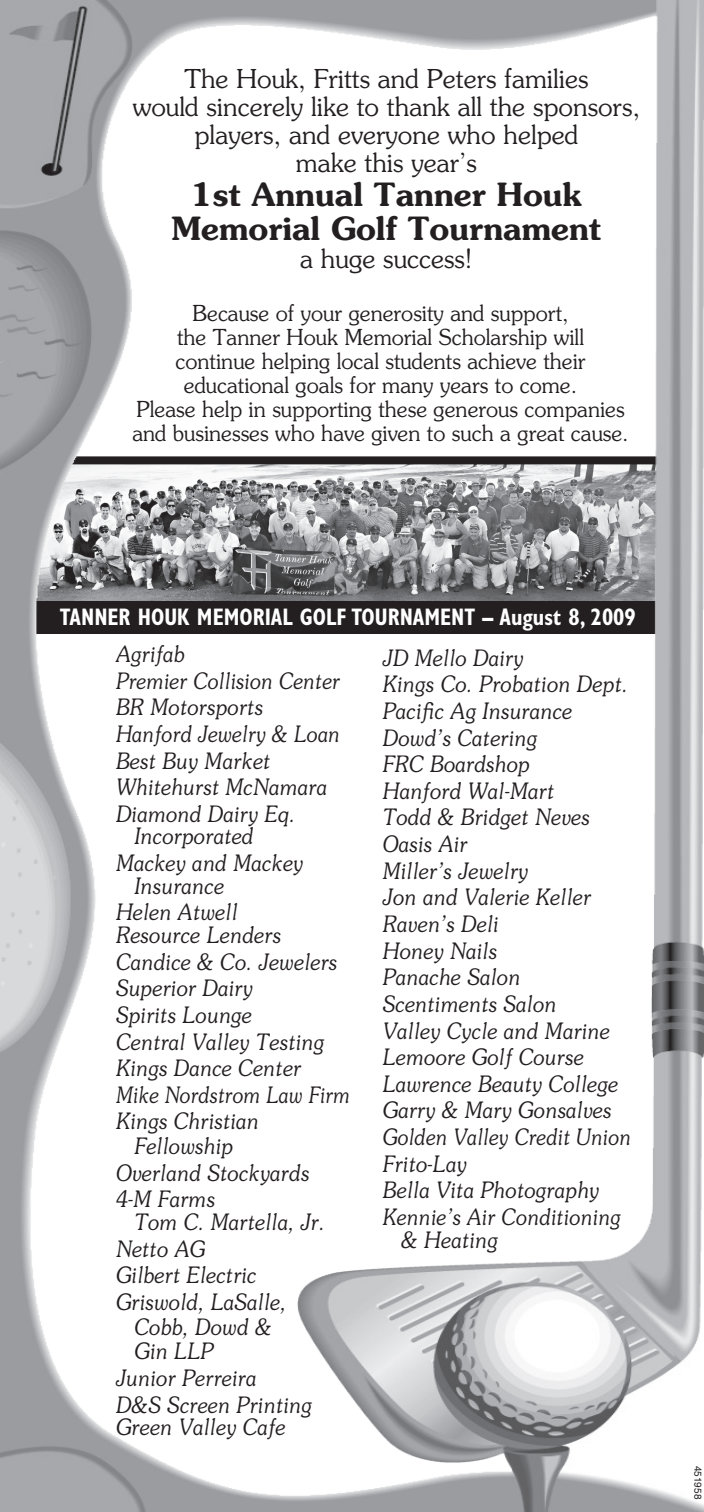
<style>
.page{position:relative;width:704px;height:1512px;background:#fff}
.page>*{position:absolute;margin:0;border:0;box-sizing:border-box;transform-origin:0 0}
.t1{font:600 32px "Souvenir";color:#231f20}
.t2{font:300 26px/28px "Souvenir";color:#231f20;text-align:center}
.t3{font:700 condensed 24px "Gill Sans";color:#fff;scale:.9 1}
.t4{font:italic 300 22.6px "Souvenir";color:#231f20;scale:.91 1}
.t5{font:italic 300 22.6px "Souvenir";color:#231f20;scale:.88 1}
.t6{font:italic 300 22.6px "Souvenir";color:#231f20;scale:.87 1}
.t7{font:italic 300 22.6px "Souvenir";color:#231f20;scale:.89 1}
.t8{font:italic 300 22.6px "Souvenir";color:#231f20;scale:.86 1}
.t9{font:300 22px "Souvenir";color:#231f20}
.t10{font:10px "Helvetica";color:#231f20}
</style>
<div class="page">
<img style="left:0;top:0;width:704px;height:1512px">
<p class="t2" style="left:184px;top:64px;width:406px">The Houk, Fritts and Peters families</p>
<p class="t2" style="left:133px;top:92px;width:509px">would sincerely like to thank all the sponsors, players, and everyone who helped</p>
<p class="t2" style="left:296px;top:148px;width:182px">make this year’s</p>
<p class="t1" style="left:191px;top:174px;width:393px">1st Annual Tanner Houk</p>
<p class="t1" style="left:172px;top:208px;width:431px">Memorial Golf Tournament</p>
<p class="t2" style="left:300px;top:244px;width:174px">a huge success!</p>
<p class="t9" style="left:193px;top:300px;width:378px">Because of your generosity and support,</p>
<p class="t9" style="left:177px;top:324px;width:409px">the Tanner Houk Memorial Scholarship will</p>
<p class="t9" style="left:176px;top:348px;width:412px">continue helping local students achieve their</p>
<p class="t9" style="left:184px;top:372px;width:395px">educational goals for many years to come.</p>
<p class="t9" style="left:137px;top:396px;width:490px">Please help in supporting these generous companies</p>
<p class="t9" style="left:132px;top:420px;width:498px">and businesses who have given to such a great cause.</p>
<p class="t3" style="left:60px;top:602px;width:641px">TANNER HOUK MEMORIAL GOLF TOURNAMENT – August 8, 2009</p>
<p class="t4" style="left:116px;top:640px;width:77px">Agrifab</p>
<p class="t5" style="left:116px;top:667px;width:256px">Premier Collision Center</p>
<p class="t4" style="left:116px;top:693px;width:163px">BR Motorsports</p>
<p class="t5" style="left:116px;top:720px;width:256px">Hanford Jewelry &amp; Loan</p>
<p class="t4" style="left:116px;top:747px;width:172px">Best Buy Market</p>
<p class="t4" style="left:116px;top:773px;width:234px">Whitehurst McNamara</p>
<p class="t4" style="left:116px;top:800px;width:199px">Diamond Dairy Eq.</p>
<p class="t4" style="left:134px;top:823px;width:133px">Incorporated</p>
<p class="t4" style="left:116px;top:849px;width:208px">Mackey and Mackey</p>
<p class="t4" style="left:134px;top:872px;width:100px">Insurance</p>
<p class="t4" style="left:116px;top:899px;width:135px">Helen Atwell</p>
<p class="t4" style="left:116px;top:921px;width:183px">Resource Lenders</p>
<p class="t4" style="left:116px;top:948px;width:245px">Candice &amp; Co. Jewelers</p>
<p class="t4" style="left:116px;top:974px;width:152px">Superior Dairy</p>
<p class="t4" style="left:116px;top:1001px;width:151px">Spirits Lounge</p>
<p class="t4" style="left:116px;top:1028px;width:231px">Central Valley Testing</p>
<p class="t4" style="left:116px;top:1054px;width:205px">Kings Dance Center</p>
<p class="t8" style="left:116px;top:1081px;width:274px">Mike Nordstrom Law Firm</p>
<p class="t4" style="left:116px;top:1108px;width:159px">Kings Christian</p>
<p class="t4" style="left:134px;top:1132px;width:110px">Fellowship</p>
<p class="t4" style="left:116px;top:1159px;width:214px">Overland Stockyards</p>
<p class="t4" style="left:116px;top:1186px;width:111px">4-M Farms</p>
<p class="t4" style="left:134px;top:1208px;width:211px">Tom C. Martella, Jr.</p>
<p class="t4" style="left:116px;top:1235px;width:100px">Netto AG</p>
<p class="t4" style="left:116px;top:1261px;width:156px">Gilbert Electric</p>
<p class="t4" style="left:116px;top:1288px;width:189px">Griswold, LaSalle,</p>
<p class="t4" style="left:134px;top:1313px;width:153px">Cobb, Dowd &amp;</p>
<p class="t4" style="left:134px;top:1337px;width:89px">Gin LLP</p>
<p class="t4" style="left:116px;top:1364px;width:156px">Junior Perreira</p>
<p class="t4" style="left:116px;top:1391px;width:217px">D&amp;S Screen Printing</p>
<p class="t4" style="left:116px;top:1413px;width:188px">Green Valley Cafe</p>
<p class="t4" style="left:383px;top:644px;width:156px">JD Mello Dairy</p>
<p class="t4" style="left:383px;top:670px;width:271px">Kings Co. Probation Dept.</p>
<p class="t4" style="left:383px;top:697px;width:210px">Pacific Ag Insurance</p>
<p class="t4" style="left:383px;top:724px;width:172px">Dowd’s Catering</p>
<p class="t4" style="left:383px;top:750px;width:163px">FRC Boardshop</p>
<p class="t4" style="left:383px;top:777px;width:190px">Hanford Wal-Mart</p>
<p class="t4" style="left:383px;top:804px;width:229px">Todd &amp; Bridget Neves</p>
<p class="t4" style="left:383px;top:830px;width:95px">Oasis Air</p>
<p class="t4" style="left:383px;top:857px;width:162px">Miller’s Jewelry</p>
<p class="t4" style="left:383px;top:884px;width:231px">Jon and Valerie Keller</p>
<p class="t4" style="left:383px;top:910px;width:129px">Raven’s Deli</p>
<p class="t4" style="left:383px;top:937px;width:127px">Honey Nails</p>
<p class="t4" style="left:383px;top:963px;width:153px">Panache Salon</p>
<p class="t4" style="left:383px;top:990px;width:193px">Scentiments Salon</p>
<p class="t4" style="left:383px;top:1017px;width:251px">Valley Cycle and Marine</p>
<p class="t4" style="left:383px;top:1043px;width:222px">Lemoore Golf Course</p>
<p class="t4" style="left:383px;top:1070px;width:260px">Lawrence Beauty College</p>
<p class="t4" style="left:383px;top:1097px;width:253px">Garry &amp; Mary Gonsalves</p>
<p class="t6" style="left:383px;top:1123px;width:287px">Golden Valley Credit Union</p>
<p class="t4" style="left:383px;top:1150px;width:94px">Frito-Lay</p>
<p class="t4" style="left:383px;top:1177px;width:240px">Bella Vita Photography</p>
<p class="t7" style="left:383px;top:1203px;width:269px">Kennie’s Air Conditioning</p>
<p class="t4" style="left:401px;top:1226px;width:108px">&amp; Heating</p>
<p class="t10" style="left:704px;top:1466px;width:35px;rotate:90deg">451958</p>
</div>
